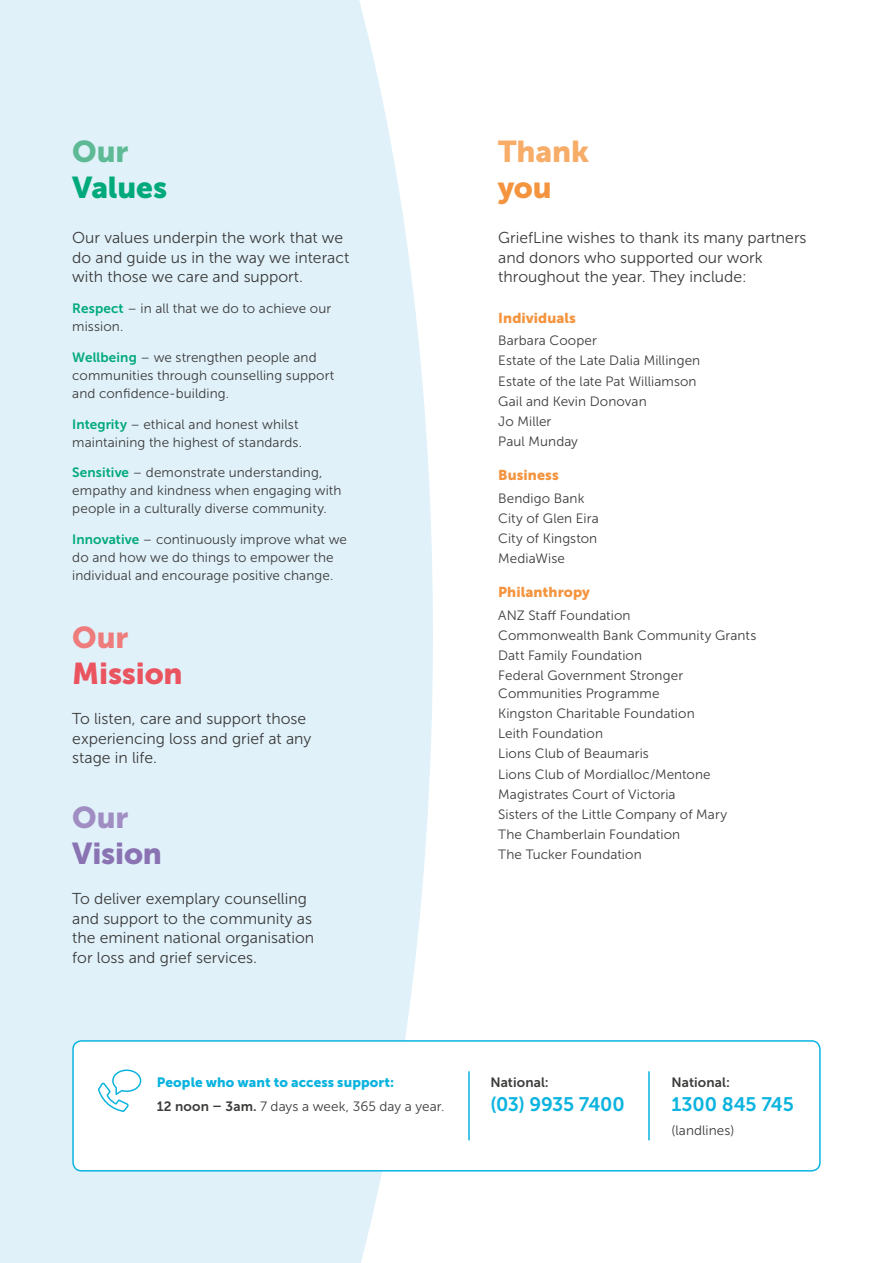
<style>
.page{position:relative;width:893px;height:1263px;background:#fff}
.page>*{position:absolute;margin:0;border:0;box-sizing:border-box;transform-origin:0 0}
.t1{font:30px "Museo Sans 900";letter-spacing:-.005em;color:#ea545f}
.t2{font:30px "Museo Sans 900";letter-spacing:-.005em;color:#8a73b2}
.t3{font:30px "Museo Sans 900";letter-spacing:-.005em;color:#00a97a}
.t4{font:30px "Museo Sans 900";letter-spacing:-.005em;color:#f7ac67}
.t5{font:30px "Museo Sans 900";color:#ef7c7c}
.t6{font:30px "Museo Sans 900";color:#a08ec3}
.t7{font:30px "Museo Sans 900";color:#5dba95}
.t8{font:30px "Museo Sans 900";color:#f4943f}
.t9{font:19.5px "Museo Sans 700";letter-spacing:-.015em;color:#0bb3df}
.t10{font:15.75px/19.5px "Museo Sans 300";color:#3c3c3b}
.t11{font:14.25px "Museo Sans 900";letter-spacing:.005em;color:#f4943f}
.t12{font:13.5px/20.1px "Museo Sans 300";letter-spacing:.005em;color:#3c3c3b}
.t13{font:13.5px "Museo Sans 900";letter-spacing:.005em;color:#0bb3df}
.t14{font:13.5px "Museo Sans 700";letter-spacing:.01em;color:#3c3c3b}
.s1{font-family:"Museo Sans 700";color:#00a97a}
.s2{font-family:"Museo Sans 700"}
</style>
<div class="page">
<div style="left:0;top:0;width:433px;height:1263px;background:#e0f1fa"></div>
<div style="left:73px;top:1041px;width:747px;height:130px;background:#fff;border-radius:9px"></div>
<div style="left:72px;top:1040px;width:749px;height:131px;border:2px solid #0bb3df;border-radius:9px"></div>
<svg style="left:97px;top:1069px;width:45px;height:43px"></svg>
<hr style="left:468px;top:1072px;width:2px;height:68px;background:#0bb3df">
<hr style="left:648px;top:1072px;width:2px;height:68px;background:#0bb3df">
<h1 class="t7" style="left:72px;top:134px;width:58px">Our</h1>
<h1 class="t3" style="left:72px;top:170px;width:96px">Values</h1>
<p class="t10" style="left:72px;top:228px;width:279px">Our values underpin the work that we do and guide us in the way we interact with those we care and support.</p>
<p class="t12" style="left:72px;top:299px;width:260px;line-height:18px"><span class="s1">Respect</span> – in all that we do to achieve our mission.</p>
<p class="t12" style="left:72px;top:348px;width:264px;line-height:18px"><span class="s1">Wellbeing</span> – we strengthen people and communities through counselling support and confidence-building.</p>
<p class="t12" style="left:72px;top:415px;width:231px;line-height:18px"><span class="s1">Integrity</span> – ethical and honest whilst maintaining the highest of standards.</p>
<p class="t12" style="left:72px;top:464px;width:271px;line-height:18px"><span class="s1">Sensitive</span> – demonstrate understanding, empathy and kindness when engaging with people in a culturally diverse community.</p>
<p class="t12" style="left:72px;top:530px;width:276px;line-height:18px"><span class="s1">Innovative</span> – continuously improve what we do and how we do things to empower the individual and encourage positive change.</p>
<h1 class="t5" style="left:72px;top:620px;width:58px">Our</h1>
<h1 class="t1" style="left:72px;top:656px;width:112px">Mission</h1>
<p class="t10" style="left:72px;top:709px;width:241px">To listen, care and support those experiencing loss and grief at any stage in life.</p>
<h1 class="t6" style="left:72px;top:800px;width:58px">Our</h1>
<h1 class="t2" style="left:72px;top:836px;width:91px">Vision</h1>
<p class="t10" style="left:72px;top:889px;width:244px">To deliver exemplary counselling and support to the community as the eminent national organisation for loss and grief services.</p>
<p class="t13" style="left:157px;top:1074px;width:239px">People who want to access support:</p>
<p class="t12" style="left:157px;top:1096px;width:289px"><span class="s2">12 noon – 3am.</span> 7 days a week, 365 day a year.</p>
<h1 class="t4" style="left:498px;top:134px;width:92px">Thank</h1>
<h1 class="t8" style="left:498px;top:170px;width:55px">you</h1>
<p class="t10" style="left:498px;top:228px;width:310px">GriefLine wishes to thank its many partners and donors who supported our work throughout the year. They include:</p>
<p class="t11" style="left:498px;top:310px;width:79px">Individuals</p>
<p class="t12" style="left:498px;top:331px;width:204px">Barbara Cooper<br>Estate of the Late Dalia Millingen<br>Estate of the late Pat Williamson<br>Gail and Kevin Donovan<br>Jo Miller<br>Paul Munday</p>
<p class="t11" style="left:498px;top:467px;width:62px">Business</p>
<p class="t12" style="left:498px;top:488px;width:102px">Bendigo Bank<br>City of Glen Eira<br>City of Kingston<br>MediaWise</p>
<p class="t11" style="left:498px;top:584px;width:93px">Philanthropy</p>
<p class="t12" style="left:498px;top:605px;width:260px">ANZ Staff Foundation<br>Commonwealth Bank Community Grants<br>Datt Family Foundation<br>Federal Government Stronger</p>
<p class="t12" style="left:498px;top:683px;width:230px">Communities Programme<br>Kingston Charitable Foundation<br>Leith Foundation<br>Lions Club of Beaumaris<br>Lions Club of Mordialloc/Mentone<br>Magistrates Court of Victoria<br>Sisters of the Little Company of Mary<br>The Chamberlain Foundation<br>The Tucker Foundation</p>
<p class="t14" style="left:490px;top:1075px;width:60px">National:</p>
<h2 class="t9" style="left:490px;top:1093px;width:136px">(03) 9935 7400</h2>
<p class="t14" style="left:671px;top:1075px;width:60px">National:</p>
<h2 class="t9" style="left:671px;top:1093px;width:124px">1300 845 745</h2>
<p class="t12" style="left:671px;top:1120px;width:64px">(landlines)</p>
</div>
